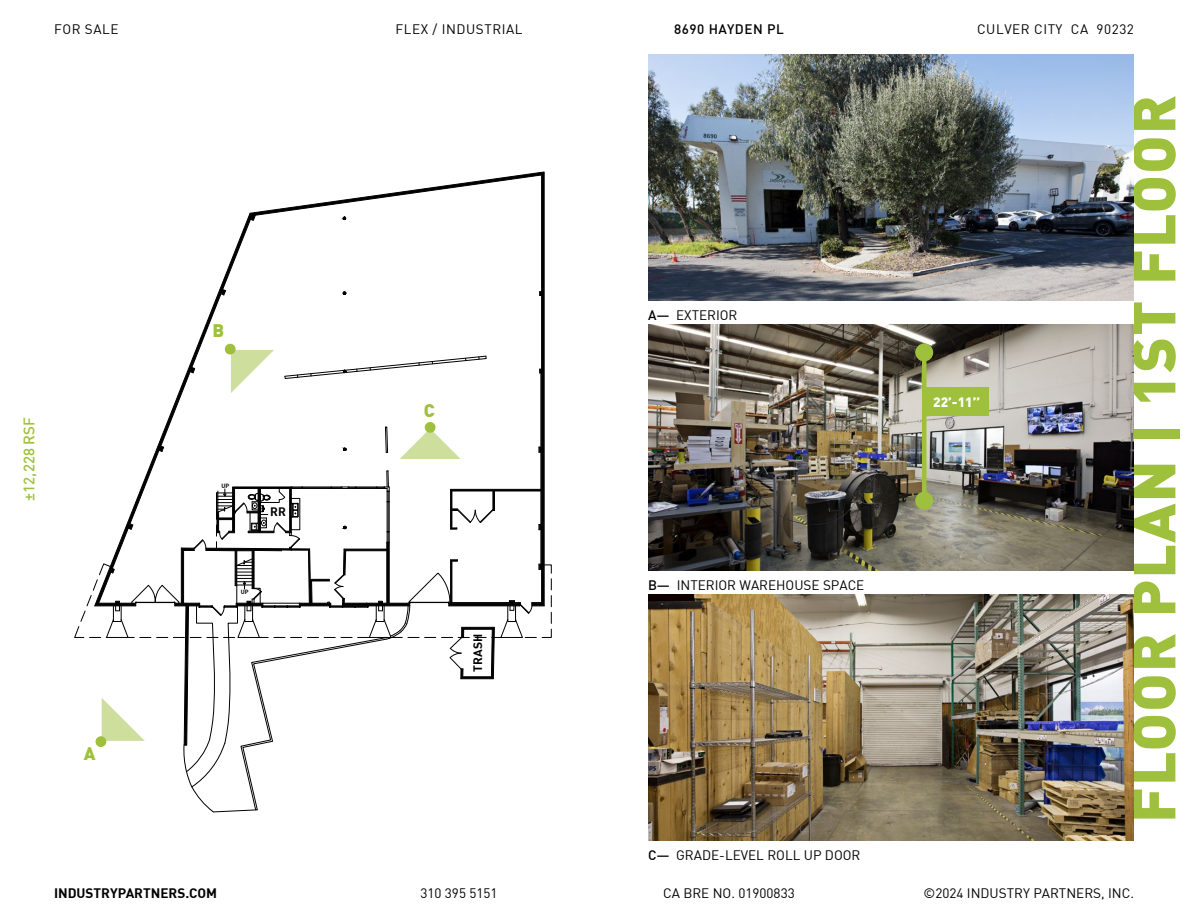
<style>
.page{position:relative;width:1188px;height:918px;background:#fff}
.page>*{position:absolute;margin:0;border:0;box-sizing:border-box;transform-origin:0 0}
.t1{font:900 60px "DIN";letter-spacing:.02em;color:#9ec03c}
.t2{font:900 18px "DIN";color:#9ec03c}
.t3{font:500 15px "DIN";color:#9ec03c}
.t4{font:13.5px "DIN";color:#000}
.t5{font:13.5px "DIN";letter-spacing:.04em;color:#000}
.t6{font:700 13.5px "DIN";color:#000}
.t7{font:500 13.5px "DIN";letter-spacing:.04em;color:#000}
.t8{font:900 13.5px "DIN";color:#fff}
.t9{font:12px "DIN Bold";color:#000}
.t10{font:6px "DIN Bold";color:#000}
.s1{font-weight:500}
</style>
<div class="page">
<img style="left:648px;top:324px;width:486px;height:247px">
<img style="left:648px;top:54px;width:486px;height:247px">
<img style="left:648px;top:594px;width:486px;height:247px">
<svg style="left:74px;top:174px;width:478px;height:639px"></svg>
<hr style="left:922px;top:352px;width:4px;height:149px;background:#9ec03c">
<div style="left:915px;top:343px;width:18px;height:18px;background:#9ec03c;border-radius:50%"></div>
<div style="left:915px;top:492px;width:18px;height:18px;background:#9ec03c;border-radius:50%"></div>
<div style="left:924px;top:388px;width:65px;height:28px;background:#9ec03c"></div>
<p class="t4" style="left:54px;top:20px;width:66px">FOR SALE</p>
<p class="t5" style="left:395px;top:20px;width:129px">FLEX / INDUSTRIAL</p>
<p class="t7" style="left:674px;top:20px;width:112px">8690 HAYDEN PL</p>
<p class="t5" style="left:977px;top:20px;width:158px">CULVER CITY CA 90232</p>
<p class="t3" style="left:20px;top:501px;width:85px;rotate:-90deg">±12,228 RSF</p>
<h2 class="t2" style="left:84px;top:741px;width:13px">A</h2>
<h2 class="t2" style="left:213px;top:318px;width:13px">B</h2>
<p class="t10" style="left:221px;top:482px;width:9px">UP</p>
<p class="t9" style="left:270px;top:504px;width:17px">RR</p>
<p class="t10" style="left:241px;top:588px;width:9px">UP</p>
<h2 class="t2" style="left:424px;top:399px;width:12px">C</h2>
<p class="t9" style="left:470px;top:672px;width:39px;rotate:-90deg">TRASH</p>
<p class="t4" style="left:648px;top:307px;width:91px"><span class="s1">A—</span> EXTERIOR</p>
<p class="t4" style="left:648px;top:577px;width:218px"><span class="s1">B—</span> INTERIOR WAREHOUSE SPACE</p>
<p class="t8" style="left:933px;top:393px;width:49px">22’-11’’</p>
<p class="t4" style="left:648px;top:847px;width:214px"><span class="s1">C—</span> GRADE-LEVEL ROLL UP DOOR</p>
<h1 class="t1" style="left:1114px;top:823px;width:729px;rotate:-90deg">FLOOR PLAN | 1ST FLOOR</h1>
<p class="t6" style="left:54px;top:884px;width:165px">INDUSTRYPARTNERS.COM</p>
<p class="t4" style="left:420px;top:885px;width:79px">310 395 5151</p>
<p class="t4" style="left:663px;top:885px;width:133px">CA BRE NO. 01900833</p>
<p class="t4" style="left:923px;top:885px;width:212px">©2024 INDUSTRY PARTNERS, INC.</p>
</div>
